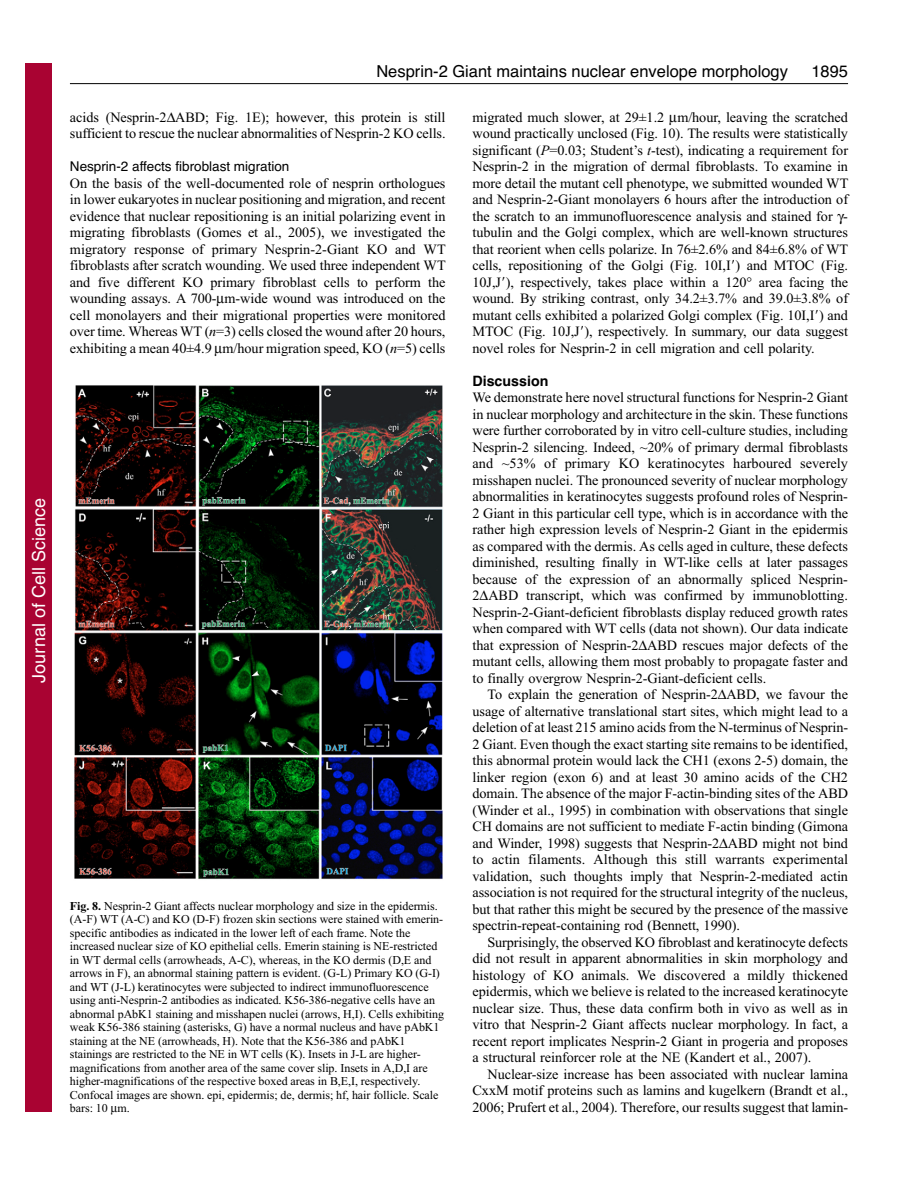
<style>
.page{position:relative;width:918px;height:1188px;background:#fff}
.page>*{position:absolute;margin:0;border:0;box-sizing:border-box;transform-origin:0 0}
.t1{font:18px "Helvetica";color:#fff}
.t2{font:16.5px "Helvetica";color:#000}
.t3{font:14.25px/16.5px "Times New Roman";letter-spacing:-.005em;color:#000;text-align:justify}
.t4{font:700 14.25px "Helvetica";color:#000}
.t5{font:13.5px "Helvetica";color:#000}
.t6{font:12px/13.5px "Times New Roman";letter-spacing:-.005em;color:#000}
.s1{font-style:italic}
.s2{font-family:"Mathematical Pi One"}
.s3{font-weight:700}
</style>
<div class="page">
<hr style="left:70px;top:83px;width:778px;height:1px;background:#000">
<img style="left:74px;top:385px;width:369px;height:494px">
<div style="left:26px;top:64px;width:26px;height:1048px;background:#a90332"></div>
<p class="t1" style="left:28px;top:683px;width:186px;rotate:-90deg">Journal of Cell Science</p>
<p class="t2" style="left:376px;top:65px;width:413px">Nesprin-2 Giant maintains nuclear envelope morphology</p>
<p class="t2" style="left:811px;top:65px;width:38px">1895</p>
<p class="t3" style="left:70px;top:110px;width:377px">acids (Nesprin-2 ABD; Fig. 1E); however, this protein is still sufficient to rescue the nuclear abnormalities of Nesprin-2 KO cells.</p>
<p class="t5" style="left:70px;top:161px;width:221px">Nesprin-2 affects fibroblast migration</p>
<p class="t3" style="left:70px;top:176px;width:377px">On the basis of the well-documented role of nesprin orthologues in lower eukaryotes in nuclear positioning and migration, and recent evidence that nuclear repositioning is an initial polarizing event in migrating fibroblasts (Gomes et al., 2005), we investigated the migratory response of primary Nesprin-2-Giant KO and WT fibroblasts after scratch wounding. We used three independent WT and five different KO primary fibroblast cells to perform the wounding assays. A 700- m-wide wound was introduced on the cell monolayers and their migrational properties were monitored over time. Whereas WT (<span class="s1">n</span>=3) cells closed the wound after 20 hours, exhibiting a mean 40±4.9 m/hour migration speed, KO (<span class="s1">n</span>=5) cells</p>
<p class="t3" style="left:472px;top:110px;width:377px">migrated much slower, at 29±1.2 m/hour, leaving the scratched wound practically unclosed (Fig. 10). The results were statistically significant (<span class="s1">P</span>=0.03; Student’s <span class="s1">t</span>-test), indicating a requirement for Nesprin-2 in the migration of dermal fibroblasts. To examine in more detail the mutant cell phenotype, we submitted wounded WT and Nesprin-2-Giant monolayers 6 hours after the introduction of the scratch to an immunofluorescence analysis and stained for - tubulin and the Golgi complex, which are well-known structures that reorient when cells polarize. In 76±2.6% and 84±6.8% of WT cells, repositioning of the Golgi (Fig. 10I,I<span class="s2">-</span>) and MTOC (Fig.<br>10J,J<span class="s2">-</span>), respectively, takes place within a 120° area facing the wound. By striking contrast, only 34.2±3.7% and 39.0±3.8% of mutant cells exhibited a polarized Golgi complex (Fig. 10I,I<span class="s2">-</span>) and MTOC (Fig. 10J,J<span class="s2">-</span>), respectively. In summary, our data suggest novel roles for Nesprin-2 in cell migration and cell polarity.</p>
<p class="t4" style="left:472px;top:375px;width:77px">Discussion</p>
<p class="t3" style="left:472px;top:390px;width:377px">We demonstrate here novel structural functions for Nesprin-2 Giant in nuclear morphology and architecture in the skin. These functions were further corroborated by in vitro cell-culture studies, including Nesprin-2 silencing. Indeed, ~20% of primary dermal fibroblasts and ~53% of primary KO keratinocytes harboured severely misshapen nuclei. The pronounced severity of nuclear morphology abnormalities in keratinocytes suggests profound roles of Nesprin-2 Giant in this particular cell type, which is in accordance with the rather high expression levels of Nesprin-2 Giant in the epidermis as compared with the dermis. As cells aged in culture, these defects diminished, resulting finally in WT-like cells at later passages because of the expression of an abnormally spliced Nesprin-2 ABD transcript, which was confirmed by immunoblotting.<br>Nesprin-2-Giant-deficient fibroblasts display reduced growth rates when compared with WT cells (data not shown). Our data indicate that expression of Nesprin-2 ABD rescues major defects of the mutant cells, allowing them most probably to propagate faster and to finally overgrow Nesprin-2-Giant-deficient cells.</p>
<p class="t3" style="left:473px;top:687px;width:377px;text-indent:15px">To explain the generation of Nesprin-2 ABD, we favour the usage of alternative translational start sites, which might lead to a deletion of at least 215 amino acids from the N-terminus of Nesprin-2 Giant. Even though the exact starting site remains to be identified, this abnormal protein would lack the CH1 (exons 2-5) domain, the linker region (exon 6) and at least 30 amino acids of the CH2 domain. The absence of the major F-actin-binding sites of the ABD (Winder et al., 1995) in combination with observations that single CH domains are not sufficient to mediate F-actin binding (Gimona and Winder, 1998) suggests that Nesprin-2 ABD might not bind to actin filaments. Although this still warrants experimental validation, such thoughts imply that Nesprin-2-mediated actin association is not required for the structural integrity of the nucleus, but that rather this might be secured by the presence of the massive spectrin-repeat-containing rod (Bennett, 1990).</p>
<p class="t3" style="left:473px;top:935px;width:377px;text-indent:15px">Surprisingly, the observed KO fibroblast and keratinocyte defects did not result in apparent abnormalities in skin morphology and histology of KO animals. We discovered a mildly thickened epidermis, which we believe is related to the increased keratinocyte nuclear size. Thus, these data confirm both in vivo as well as in vitro that Nesprin-2 Giant affects nuclear morphology. In fact, a recent report implicates Nesprin-2 Giant in progeria and proposes a structural reinforcer role at the NE (Kandert et al., 2007).</p>
<p class="t3" style="left:473px;top:1067px;width:377px;text-indent:15px">Nuclear-size increase has been associated with nuclear lamina CxxM motif proteins such as lamins and kugelkern (Brandt et al., 2006; Prufert et al., 2004). Therefore, our results suggest that lamin-</p>
<p class="t6" style="left:70px;top:900px;width:376px"><span class="s3">Fig. 8.</span> Nesprin-2 Giant affects nuclear morphology and size in the epidermis. (A-F) WT (A-C) and KO (D-F) frozen skin sections were stained with emerin&shy;specific antibodies as indicated in the lower left of each frame. Note the increased nuclear size of KO epithelial cells. Emerin staining is NE-restricted in WT dermal cells (arrowheads, A-C), whereas, in the KO dermis (D,E and arrows in F), an abnormal staining pattern is evident. (G-L) Primary KO (G-I) and WT (J-L) keratinocytes were subjected to indirect immunofluorescence using anti-Nesprin-2 antibodies as indicated. K56-386-negative cells have an abnormal pAbK1 staining and misshapen nuclei (arrows, H,I). Cells exhibiting weak K56-386 staining (asterisks, G) have a normal nucleus and have pAbK1 staining at the NE (arrowheads, H). Note that the K56-386 and pAbK1 stainings are restricted to the NE in WT cells (K). Insets in J-L are higher&shy;magnifications from another area of the same cover slip. Insets in A,D,I are higher-magnifications of the respective boxed areas in B,E,I, respectively.<br>Confocal images are shown. epi, epidermis; de, dermis; hf, hair follicle. Scale bars: 10 m.</p>
</div>
